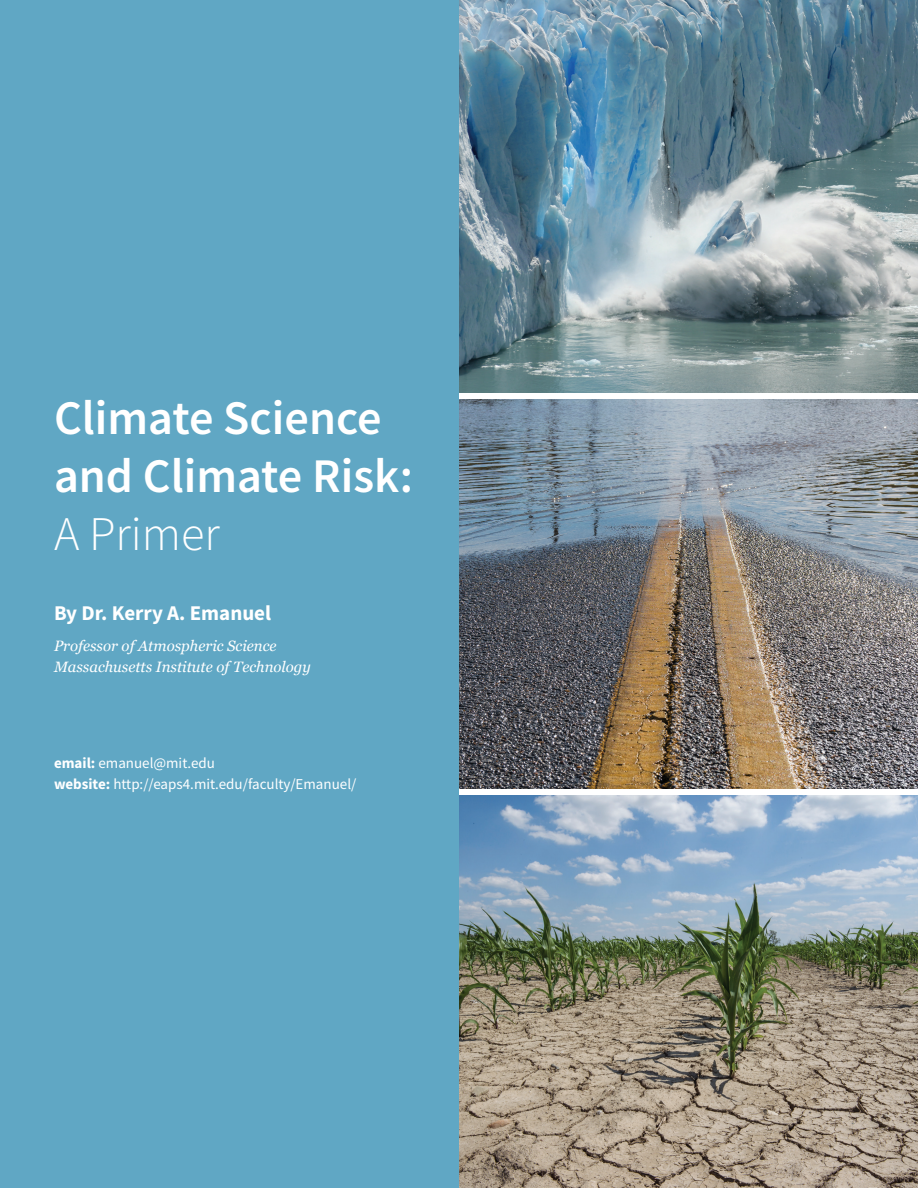
<style>
.page{position:relative;width:918px;height:1188px;background:#fff}
.page>*{position:absolute;margin:0;border:0;box-sizing:border-box;transform-origin:0 0}
.Section_Heading{font:600 48.3px/57.9px "Source Sans Pro";color:#fff}
.Section_Heading-2{font:700 21px "Source Sans Pro";color:#fff}
.Section_Heading-3{font:15px "Source Sans Pro";color:#fff}
.Section_Heading-4{font:italic 15px/21px "Georgia";color:#fff}
.s1{font-weight:300}
.s2{font-weight:700}
</style>
<div class="page">
<img style="left:459px;top:399px;width:459px;height:390px">
<img style="left:459px;top:0;width:459px;height:393px">
<img style="left:459px;top:795px;width:459px;height:393px">
<div style="left:0;top:0;width:459px;height:1188px;background:#60a7c4"></div>
<p class="Section_Heading" style="left:54px;top:389px;width:361px">Climate Science and Climate Risk:<br><span class="s1">A Primer</span></p>
<p class="Section_Heading-2" style="left:54px;top:598px;width:219px">By Dr. Kerry A. Emanuel</p>
<p class="Section_Heading-4" style="left:54px;top:634px;width:258px">Professor of Atmospheric Science<br>Massachusetts Institute of Technology</p>
<p class="Section_Heading-3" style="left:54px;top:753px;width:163px"><span class="s2">email:</span> emanuel@mit.edu</p>
<p class="Section_Heading-3" style="left:54px;top:774px;width:304px"><span class="s2">website:</span> http://eaps4.mit.edu/faculty/Emanuel/</p>
</div>
